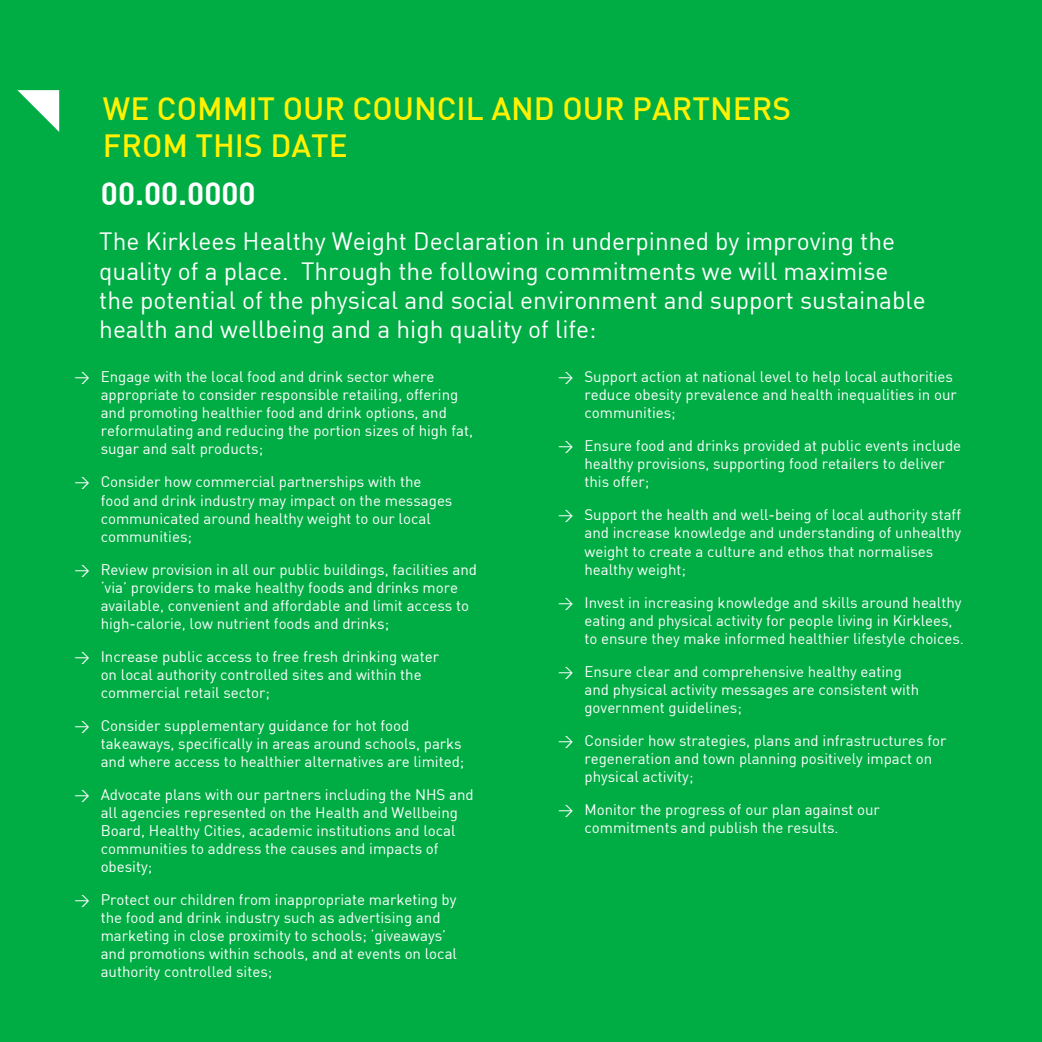
<style>
.page{position:relative;width:1042px;height:1042px;background:#00ad44}
.page>*{position:absolute;margin:0;border:0;box-sizing:border-box;transform-origin:0 0}
.t1{font:500 31.5px "DIN";color:#fff101}
.t2{font:700 31.5px "DIN";color:#fff}
.t3{font:24.5px/29.4px "DIN";color:#fff}
.t4{font:15.05px/18px "DIN";color:#fff}
</style>
<div class="page">
<svg style="left:17px;top:90px;width:42px;height:42px"></svg>
<p class="t1" style="left:103px;top:88px;width:689px">WE COMMIT OUR COUNCIL AND OUR PARTNERS</p>
<p class="t1" style="left:103px;top:126px;width:246px">FROM THIS DATE</p>
<p class="t2" style="left:101px;top:173px;width:156px">00.00.0000</p>
<p class="t3" style="left:99px;top:226px;width:828px">The Kirklees Healthy Weight Declaration in underpinned by improving the quality of a place. Through the following commitments we will maximise the potential of the physical and social environment and support sustainable health and wellbeing and a high quality of life:</p>
<p class="t4" style="left:101px;top:367px;width:374px;text-indent:-26px">&gt; Engage with the local food and drink sector where appropriate to consider responsible retailing, offering and promoting healthier food and drink options, and reformulating and reducing the portion sizes of high fat, sugar and salt products;</p>
<p class="t4" style="left:101px;top:473px;width:353px;text-indent:-26px">&gt; Consider how commercial partnerships with the food and drink industry may impact on the messages communicated around healthy weight to our local communities;</p>
<p class="t4" style="left:101px;top:560px;width:378px;text-indent:-26px">&gt; Review provision in all our public buildings, facilities and ‘via’ providers to make healthy foods and drinks more available, convenient and affordable and limit access to high-calorie, low nutrient foods and drinks;</p>
<p class="t4" style="left:101px;top:647px;width:340px;text-indent:-26px">&gt; Increase public access to free fresh drinking water on local authority controlled sites and within the commercial retail sector;</p>
<p class="t4" style="left:101px;top:716px;width:365px;text-indent:-26px">&gt; Consider supplementary guidance for hot food takeaways, specifically in areas around schools, parks and where access to healthier alternatives are limited;</p>
<p class="t4" style="left:101px;top:785px;width:375px;text-indent:-26px">&gt; Advocate plans with our partners including the NHS and all agencies represented on the Health and Wellbeing Board, Healthy Cities, academic institutions and local communities to address the causes and impacts of obesity;</p>
<p class="t4" style="left:101px;top:890px;width:358px;text-indent:-26px">&gt; Protect our children from inappropriate marketing by the food and drink industry such as advertising and marketing in close proximity to schools; ‘giveaways’ and promotions within schools, and at events on local authority controlled sites;</p>
<p class="t4" style="left:584px;top:367px;width:374px;text-indent:-26px">&gt; Support action at national level to help local authorities reduce obesity prevalence and health inequalities in our communities;</p>
<p class="t4" style="left:584px;top:436px;width:378px;text-indent:-26px">&gt; Ensure food and drinks provided at public events include healthy provisions, supporting food retailers to deliver this offer;</p>
<p class="t4" style="left:584px;top:506px;width:378px;text-indent:-26px">&gt; Support the health and well-being of local authority staff and increase knowledge and understanding of unhealthy weight to create a culture and ethos that normalises healthy weight;</p>
<p class="t4" style="left:584px;top:593px;width:381px;text-indent:-26px">&gt; Invest in increasing knowledge and skills around healthy eating and physical activity for people living in Kirklees, to ensure they make informed healthier lifestyle choices.</p>
<p class="t4" style="left:584px;top:662px;width:336px;text-indent:-26px">&gt; Ensure clear and comprehensive healthy eating and physical activity messages are consistent with government guidelines;</p>
<p class="t4" style="left:584px;top:731px;width:363px;text-indent:-26px">&gt; Consider how strategies, plans and infrastructures for regeneration and town planning positively impact on physical activity;</p>
<p class="t4" style="left:584px;top:800px;width:297px;text-indent:-26px">&gt; Monitor the progress of our plan against our commitments and publish the results.</p>
</div>
